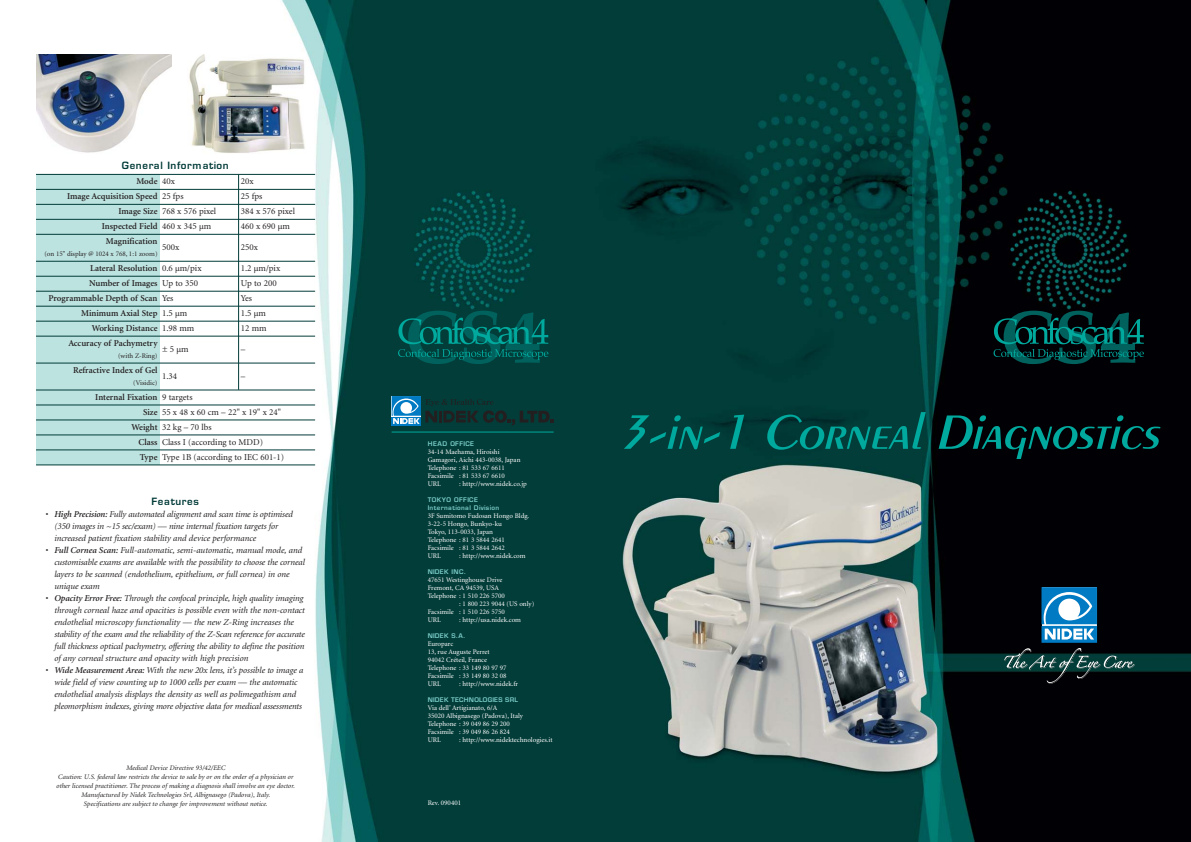
<style>
.page{position:relative;width:1191px;height:842px;background:#fff}
.page>*{position:absolute;margin:0;border:0;box-sizing:border-box;transform-origin:0 0}
.t1{font:700 11px "Eurostile";letter-spacing:.065em;color:#003b38}
.t2{font:italic 9px/12px "Minion";letter-spacing:-.005em;color:#231f20}
.t3{font:9px/15px "Minion";color:#231f20}
.t4{font:600 9px/15px "Minion";color:#231f20;text-align:right}
.t5{font:7px/8px "Minion";color:#fff}
.t6{font:italic 7px/9px "Minion";color:#231f20;text-align:center}
.t7{font:700 7px/8px "Eurostile";letter-spacing:.05em;color:#7accc8}
.t8{font:7px "Minion";color:#231f20}
.t9{font:700 7px "Eurostile";letter-spacing:.07em;color:#7accc8}
.s1{font-weight:600}
</style>
<div class="page">
<img style="left:277px;top:0;width:914px;height:842px">
<svg style="left:624px;top:415px;width:96px;height:34px;background:#01544e"></svg>
<svg style="left:730px;top:415px;width:14px;height:34px"></svg>
<svg style="left:767px;top:412px;width:158px;height:38px;background:#00554f"></svg>
<svg style="left:938px;top:415px;width:222px;height:44px;background:#002526"></svg>
<svg style="left:993px;top:311px;width:151px;height:53px;background:#003737"></svg>
<img style="left:1047px;top:683px;width:34px;height:1px">
<svg style="left:1004px;top:648px;width:131px;height:35px;background:#1a3232"></svg>
<svg style="left:1042px;top:590px;width:54px;height:50px"></svg>
<div style="left:1042px;top:626px;width:54px;height:16px;border:1px solid #007ac2"></div>
<div style="left:1042px;top:588px;width:54px;height:36px;border:1px solid #007ac2"></div>
<svg style="left:398px;top:311px;width:150px;height:53px;background:#005954"></svg>
<div style="left:36px;top:174px;width:124px;height:291px;background:#bde3e0"></div>
<hr style="left:36px;top:174px;width:279px;height:1px;background:#003b38">
<hr style="left:36px;top:189px;width:279px;height:1px;background:#003b38">
<hr style="left:36px;top:204px;width:279px;height:1px;background:#003b38">
<hr style="left:36px;top:219px;width:279px;height:1px;background:#003b38">
<hr style="left:36px;top:234px;width:279px;height:1px;background:#003b38">
<hr style="left:36px;top:261px;width:279px;height:1px;background:#003b38">
<hr style="left:36px;top:276px;width:279px;height:1px;background:#003b38">
<hr style="left:36px;top:291px;width:279px;height:1px;background:#003b38">
<hr style="left:36px;top:306px;width:279px;height:1px;background:#003b38">
<hr style="left:36px;top:321px;width:279px;height:1px;background:#003b38">
<hr style="left:36px;top:336px;width:279px;height:1px;background:#003b38">
<hr style="left:36px;top:363px;width:279px;height:1px;background:#003b38">
<hr style="left:36px;top:390px;width:279px;height:1px;background:#003b38">
<hr style="left:36px;top:405px;width:279px;height:1px;background:#003b38">
<hr style="left:36px;top:420px;width:279px;height:1px;background:#003b38">
<hr style="left:36px;top:435px;width:279px;height:1px;background:#003b38">
<hr style="left:36px;top:450px;width:279px;height:1px;background:#003b38">
<hr style="left:36px;top:465px;width:279px;height:1px;background:#003b38">
<svg style="left:391px;top:396px;width:162px;height:29px;background:#194b51"></svg>
<hr style="left:391px;top:432px;width:162px;height:1px;background:#00a99d">
<hr style="left:238px;top:175px;width:1px;height:215px;background:#003b38">
<img style="left:189px;top:54px;width:116px;height:99px">
<img style="left:36px;top:54px;width:135px;height:99px">
<p class="t1" style="left:122px;top:158px;width:109px">General Information</p>
<p class="t4" style="left:67px;top:174px;width:92px">Mode<br>Image Acquisition Speed<br>Image Size<br>Inspected Field<br>Magnification</p>
<p class="t8" style="left:44px;top:251px;width:115px">(on 15" display @ 1024 x 768, 1:1 zoom)</p>
<p class="t4" style="left:49px;top:261px;width:110px">Lateral Resolution<br>Number of Images<br>Programmable Depth of Scan<br>Minimum Axial Step<br>Working Distance<br>Accuracy of Pachymetry</p>
<p class="t8" style="left:118px;top:353px;width:41px">(with Z-Ring)</p>
<p class="t4" style="left:73px;top:363px;width:86px">Refractive Index of Gel</p>
<p class="t8" style="left:133px;top:380px;width:26px">(Visidic)</p>
<p class="t4" style="left:95px;top:390px;width:64px">Internal Fixation<br>Size<br>Weight<br>Class<br>Type</p>
<p class="t1" style="left:152px;top:494px;width:49px">Features</p>
<p class="t2" style="left:54px;top:509px;width:240px;text-indent:-9px">• <span class="s1">High Precision:</span> Fully automated alignment and scan time is optimised (350 images in ~15 sec/exam) — nine internal fixation targets for increased patient fixation stability and device performance</p>
<p class="t2" style="left:54px;top:545px;width:252px;text-indent:-9px">• <span class="s1">Full Cornea Scan:</span> Full-automatic, semi-automatic, manual mode, and customisable exams are available with the possibility to choose the corneal layers to be scanned (endothelium, epithelium, or full cornea) in one unique exam</p>
<p class="t2" style="left:54px;top:593px;width:252px;text-indent:-9px">• <span class="s1">Opacity Error Free:</span> Through the confocal principle, high quality imaging through corneal haze and opacities is possible even with the non-contact endothelial microscopy functionality — the new Z-Ring increases the stability of the exam and the reliability of the Z-Scan reference for accurate full thickness optical pachymetry, offering the ability to define the position of any corneal structure and opacity with high precision</p>
<p class="t2" style="left:54px;top:665px;width:250px;text-indent:-9px">• <span class="s1">Wide Measurement Area:</span> With the new 20x lens, it’s possible to image a wide field of view counting up to 1000 cells per exam — the automatic endothelial analysis displays the density as well as polimegathism and pleomorphism indexes, giving more objective data for medical assessments</p>
<p class="t3" style="left:162px;top:174px;width:14px">40x</p>
<p class="t3" style="left:241px;top:174px;width:14px">20x</p>
<p class="t3" style="left:162px;top:189px;width:23px">25 fps</p>
<p class="t3" style="left:241px;top:189px;width:23px">25 fps</p>
<p class="t3" style="left:162px;top:204px;width:56px">768 x 576 pixel</p>
<p class="t3" style="left:241px;top:204px;width:56px">384 x 576 pixel</p>
<p class="t3" style="left:162px;top:219px;width:51px">460 x 345 µm</p>
<p class="t3" style="left:241px;top:219px;width:51px">460 x 690 µm</p>
<p class="t3" style="left:162px;top:241px;width:19px">500x</p>
<p class="t3" style="left:241px;top:241px;width:19px">250x</p>
<p class="t3" style="left:162px;top:261px;width:41px">0.6 µm/pix</p>
<p class="t3" style="left:241px;top:261px;width:41px">1.2 µm/pix</p>
<p class="t3" style="left:162px;top:276px;width:37px">Up to 350</p>
<p class="t3" style="left:241px;top:276px;width:37px">Up to 200</p>
<p class="t3" style="left:162px;top:291px;width:13px">Yes</p>
<p class="t3" style="left:241px;top:291px;width:13px">Yes</p>
<p class="t3" style="left:162px;top:306px;width:27px">1.5 µm</p>
<p class="t3" style="left:241px;top:306px;width:27px">1.5 µm</p>
<p class="t3" style="left:162px;top:321px;width:34px">1.98 mm</p>
<p class="t3" style="left:241px;top:321px;width:27px">12 mm</p>
<p class="t3" style="left:162px;top:343px;width:28px">± 5 µm</p>
<p class="t3" style="left:241px;top:343px;width:6px">–</p>
<p class="t3" style="left:162px;top:370px;width:17px">1.34</p>
<p class="t3" style="left:241px;top:370px;width:6px">–</p>
<p class="t3" style="left:162px;top:390px;width:124px">9 targets<br>55 x 48 x 60 cm – 22" x 19" x 24"<br>32 kg – 70 lbs<br>Class I (according to MDD)<br>Type 1B (according to IEC 601-1)</p>
<p class="t6" style="left:56px;top:764px;width:240px">Medical Device Directive 93/42/EEC<br>Caution: U.S. federal law restricts the device to sale by or on the order of a physician or other licensed practitioner. The process of making a diagnosis shall involve an eye doctor.<br>Manufactured by Nidek Technologies Srl, Albignasego (Padova), Italy.<br>Specifications are subject to change for improvement without notice.</p>
<p class="t9" style="left:428px;top:439px;width:48px">HEAD OFFICE</p>
<p class="t5" style="left:428px;top:448px;width:94px">34-14 Maehama, Hiroishi<br>Gamagori, Aichi 443-0038, Japan<br>Telephone : 81 533 67 6611<br>Facsimile : 81 533 67 6610<br>URL</p>
<p class="t5" style="left:459px;top:480px;width:69px">: http://www.nidek.co.jp</p>
<p class="t7" style="left:428px;top:495px;width:73px">TOKYO OFFICE<br>International Division</p>
<p class="t5" style="left:428px;top:512px;width:103px">3F Sumitomo Fudosan Hongo Bldg.<br>3-22-5 Hongo, Bunkyo-ku<br>Tokyo, 113-0033, Japan<br>Telephone : 81 3 5844 2641<br>Facsimile : 81 3 5844 2642<br>URL</p>
<p class="t5" style="left:459px;top:552px;width:68px">: http://www.nidek.com</p>
<p class="t7" style="left:428px;top:567px;width:39px">NIDEK INC.</p>
<p class="t5" style="left:428px;top:576px;width:76px">47651 Westinghouse Drive</p>
<p class="t5" style="left:428px;top:584px;width:73px">Fremont, CA 94539, USA</p>
<p class="t5" style="left:428px;top:592px;width:79px">Telephone : 1 510 226 5700</p>
<p class="t5" style="left:459px;top:600px;width:77px">: 1 800 223 9044 (US only)</p>
<p class="t5" style="left:428px;top:608px;width:79px">Facsimile : 1 510 226 5750</p>
<p class="t5" style="left:428px;top:616px;width:15px">URL</p>
<p class="t5" style="left:459px;top:616px;width:63px">: http://usa.nidek.com</p>
<p class="t7" style="left:428px;top:631px;width:39px">NIDEK S.A.</p>
<p class="t5" style="left:428px;top:640px;width:80px">Europarc<br>13, rue Auguste Perret<br>94042 Créteil, France<br>Telephone : 33 149 80 97 97<br>Facsimile : 33 149 80 32 08<br>URL</p>
<p class="t5" style="left:459px;top:680px;width:60px">: http://www.nidek.fr</p>
<p class="t7" style="left:428px;top:695px;width:92px">NIDEK TECHNOLOGIES SRL</p>
<p class="t5" style="left:428px;top:704px;width:97px">Via dell’ Artigianato, 6/A<br>35020 Albignasego (Padova), Italy<br>Telephone : 39 049 86 29 200<br>Facsimile : 39 049 86 26 824<br>URL</p>
<p class="t5" style="left:459px;top:736px;width:95px">: http://www.nidektechnologies.it</p>
<p class="t5" style="left:428px;top:800px;width:35px">Rev. 090401</p>
</div>
